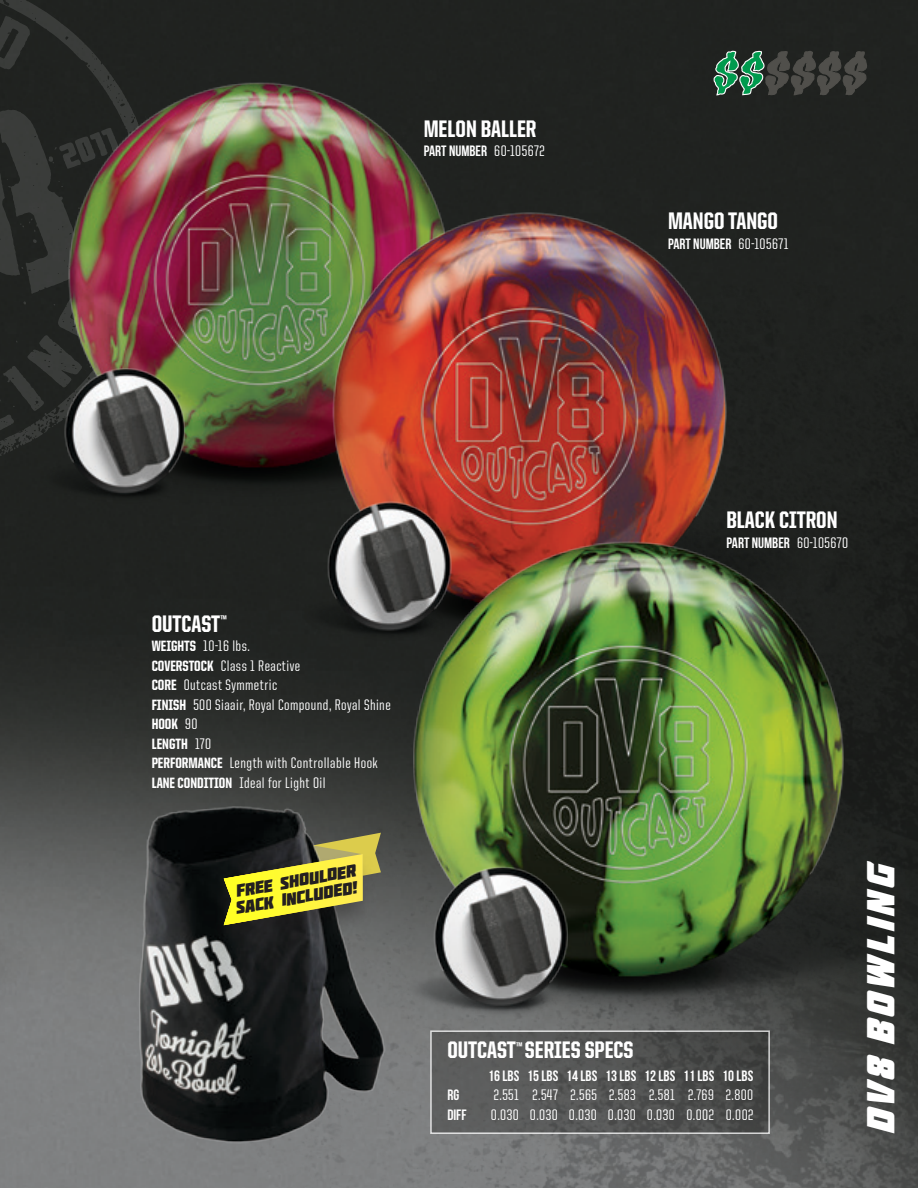
<style>
.page{position:relative;width:918px;height:1188px;background:#fff}
.page>*{position:absolute;margin:0;border:0;box-sizing:border-box;transform-origin:0 0}
.Color_Bar_heading-bd{font:italic 39px "Molot";color:#fff}
.DV8_Ball_Chart_Body{font:800 24px "United Sans Cond";color:#fff}
.t1{font:italic 17.25px/16.8px "Molot";color:#231f20}
.DV8_Ball_Chart_Body-2{font:500 15.3px "United Sans Cond";letter-spacing:.03em;color:#fff}
.Tech_Specs_-_2_-_PF{font:500 15.3px "United Sans Cond";letter-spacing:.03em;color:#fff}
.DV8_Ball_Chart_Body-3{font:15px "Bebas Neue";color:#fff}
.Tech_Specs_-_2_-_PF-2{font:15px "Bebas Neue";color:#fff}
.DV8_Ball_Chart_Body-4{font:800 15px "United Sans Cond";color:#fff}
.s1{font-family:"United Sans Cond";font-weight:500;font-size:15.3px}
.s2{font-weight:800;font-size:15px}
.s3{font-weight:500;font-size:15.3px}
</style>
<div class="page">
<img style="left:0;top:562px;width:248px;height:626px">
<div style="left:56px;top:0;width:862px;height:655px;background:#202220"></div>
<img style="left:248px;top:282px;width:670px;height:906px">
<svg style="left:0;top:0;width:153px;height:14px;background:#242624"></svg>
<img style="left:0;top:14px;width:533px;height:548px">
<img style="left:37px;top:347px;width:175px;height:176px">
<img style="left:0;top:370px;width:37px;height:798px">
<img style="left:247px;top:142px;width:565px;height:565px">
<div style="left:299px;top:479px;width:20px;height:181px;background:#202220"></div>
<img style="left:319px;top:465px;width:599px;height:617px">
<img style="left:402px;top:843px;width:197px;height:196px">
<div style="left:430px;top:1030px;width:340px;height:104px;background:linear-gradient(to right,#626362,#424342)"></div>
<div style="left:430px;top:1030px;width:340px;height:104px;border:2px solid #fff"></div>
<img style="left:132px;top:802px;width:255px;height:343px">
<div style="left:204px;top:851px;width:169px;height:102px;background:#231f20;opacity:.35"></div>
<svg style="left:224px;top:833px;width:157px;height:92px;background:#9a9537"></svg>
<svg style="left:713px;top:50px;width:154px;height:56px;background:#35463c"></svg>
<p class="DV8_Ball_Chart_Body" style="left:424px;top:116px;width:114px">MELON BALLER</p>
<p class="DV8_Ball_Chart_Body-3" style="left:424px;top:143px;width:122px">PART NUMBER <span class="s1">60-105672</span></p>
<p class="DV8_Ball_Chart_Body" style="left:152px;top:611px;width:77px">OUTCAST<sup>™</sup></p>
<p class="DV8_Ball_Chart_Body-2" style="left:152px;top:638px;width:100px"><span class="s2">WEIGHTS</span> 10-16 lbs.</p>
<p class="DV8_Ball_Chart_Body-2" style="left:152px;top:658px;width:150px"><span class="s2">COVERSTOCK</span> Class 1 Reactive</p>
<p class="DV8_Ball_Chart_Body-2" style="left:152px;top:677px;width:127px"><span class="s2">CORE</span> Outcast Symmetric</p>
<p class="DV8_Ball_Chart_Body-2" style="left:152px;top:697px;width:241px"><span class="s2">FINISH</span> 500 Siaair, Royal Compound, Royal Shine</p>
<p class="DV8_Ball_Chart_Body-4" style="left:152px;top:716px;width:48px">HOOK <span class="s3">90</span></p>
<p class="DV8_Ball_Chart_Body-4" style="left:152px;top:736px;width:61px">LENGTH <span class="s3">170</span></p>
<p class="DV8_Ball_Chart_Body-2" style="left:152px;top:755px;width:228px"><span class="s2">PERFORMANCE</span> Length with Controllable Hook</p>
<p class="DV8_Ball_Chart_Body-2" style="left:152px;top:775px;width:175px"><span class="s2">LANE CONDITION</span> Ideal for Light Oil</p>
<p class="DV8_Ball_Chart_Body" style="left:668px;top:209px;width:112px">MANGO TANGO</p>
<p class="DV8_Ball_Chart_Body-3" style="left:668px;top:235px;width:122px">PART NUMBER <span class="s1">60-105671</span></p>
<p class="DV8_Ball_Chart_Body" style="left:726px;top:507px;width:113px">BLACK CITRON</p>
<p class="DV8_Ball_Chart_Body-3" style="left:726px;top:534px;width:123px">PART NUMBER <span class="s1">60-105670</span></p>
<p class="t1" style="left:231px;top:883px;width:126px;rotate:-10deg">FREE SHOULDER<br>SACK INCLUDED!</p>
<p class="Color_Bar_heading-bd" style="left:858px;top:1135px;width:282px;rotate:-90deg">DV8 BOWLING</p>
<p class="DV8_Ball_Chart_Body" style="left:447px;top:1038px;width:188px">OUTCAST<sup>™</sup> SERIES SPECS</p>
<p class="Tech_Specs_-_2_-_PF-2" style="left:488px;top:1067px;width:267px">16 LBS 15 LBS 14 LBS 13 LBS 12 LBS 11 LBS 10 LBS</p>
<p class="Tech_Specs_-_2_-_PF-2" style="left:447px;top:1087px;width:13px">RG</p>
<p class="Tech_Specs_-_2_-_PF" style="left:494px;top:1087px;width:261px">2.551 2.547 2.565 2.583 2.581 2.769 2.800</p>
<p class="Tech_Specs_-_2_-_PF-2" style="left:447px;top:1106px;width:21px">DIFF</p>
<p class="Tech_Specs_-_2_-_PF" style="left:491px;top:1107px;width:264px">0.030 0.030 0.030 0.030 0.030 0.002 0.002</p>
</div>
